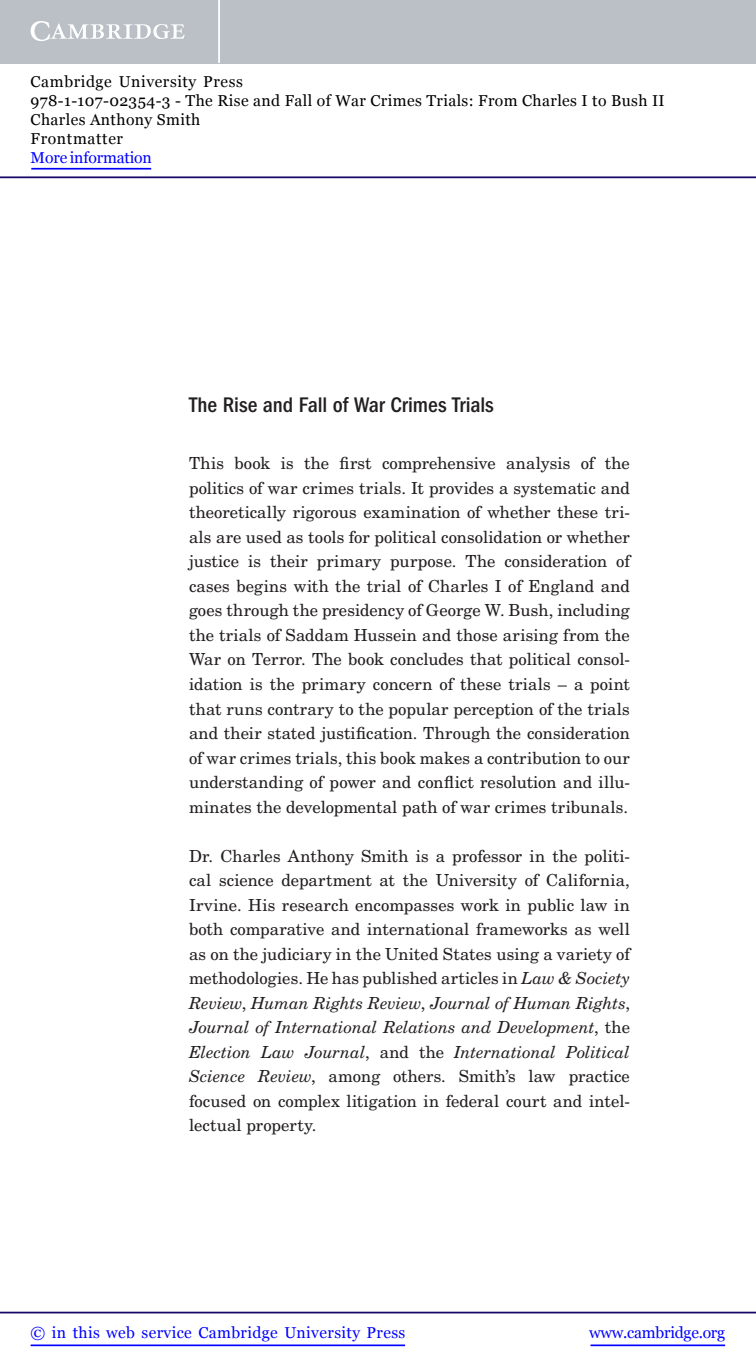
<style>
.page{position:relative;width:756px;height:1371px;background:#fff}
.page>*{position:absolute;margin:0;border:0;box-sizing:border-box;transform-origin:0 0}
.t1{font:500 condensed 21.88px "ITC Franklin Gothic Std";letter-spacing:-.005em;color:#231f20}
.t2{font:16.62px/24.5px "New Century Schlbk LT Std";letter-spacing:.005em;color:#231f20;text-align:justify}
.t3{font:15.75px/18.9px "Georgia";letter-spacing:.025em;color:#000}
.t4{font:15.75px "Georgia";letter-spacing:.025em;color:#00f}
.t5{font:15.75px "Georgia";letter-spacing:-.015em;color:#00f}
.t6{font:15.75px "Georgia";letter-spacing:-.01em;color:#00f}
.s1{font-style:italic}
</style>
<div class="page">
<hr style="left:591px;top:1344px;width:134px;height:1px;background:#00f">
<hr style="left:0;top:1311px;width:756px;height:2px;background:#150666">
<hr style="left:31px;top:1344px;width:374px;height:1px;background:#00f">
<div style="left:0;top:0;width:756px;height:63px;background:#bac0c6"></div>
<svg style="left:31px;top:21px;width:154px;height:20px"></svg>
<hr style="left:218px;top:0;width:2px;height:63px;background:#fff">
<hr style="left:0;top:176px;width:756px;height:2px;background:#150666">
<hr style="left:31px;top:168px;width:120px;height:1px;background:#00f">
<p class="t3" style="left:31px;top:72px;width:636px">Cambridge University Press<br>978-1-107-02354-3 - The Rise and Fall of War Crimes Trials: From Charles I to Bush II Charles Anthony Smith<br>Frontmatter</p>
<p class="t6" style="left:31px;top:148px;width:123px">More information</p>
<p class="t1" style="left:189px;top:393px;width:306px">The Rise and Fall of War Crimes Trials</p>
<p class="t2" style="left:189px;top:451px;width:443px">This book is the first comprehensive analysis of the politics of war crimes trials. It provides a systematic and theoretically rigorous examination of whether these tri&shy;als are used as tools for political consolidation or whether justice is their primary purpose. The consideration of cases begins with the trial of Charles I of England and goes through the presidency of George W. Bush, including the trials of Saddam Hussein and those arising from the War on Terror. The book concludes that political consol&shy;idation is the primary concern of these trials – a point that runs contrary to the popular perception of the trials and their stated justification. Through the consideration of war crimes trials, this book makes a contribution to our understanding of power and conflict resolution and illu&shy;minates the developmental path of war crimes tribunals.</p>
<p class="t2" style="left:189px;top:843px;width:442px">Dr. Charles Anthony Smith is a professor in the politi&shy;cal science department at the University of California, Irvine. His research encompasses work in public law in both comparative and international frameworks as well as on the judiciary in the United States using a variety of methodologies. He has published articles in <span class="s1">Law &amp; Society Review</span>, <span class="s1">Human Rights Review</span>, <span class="s1">Journal of Human Rights</span>, <span class="s1">Journal of International Relations and Development</span>, the <span class="s1">Election Law Journal</span>, and the <span class="s1">International Political Science Review</span>, among others. Smith’s law practice focused on complex litigation in federal court and intel&shy;lectual property.</p>
<p class="t4" style="left:31px;top:1323px;width:376px">© in this web service Cambridge University Press</p>
<p class="t5" style="left:589px;top:1323px;width:137px">www.cambridge.org</p>
</div>
